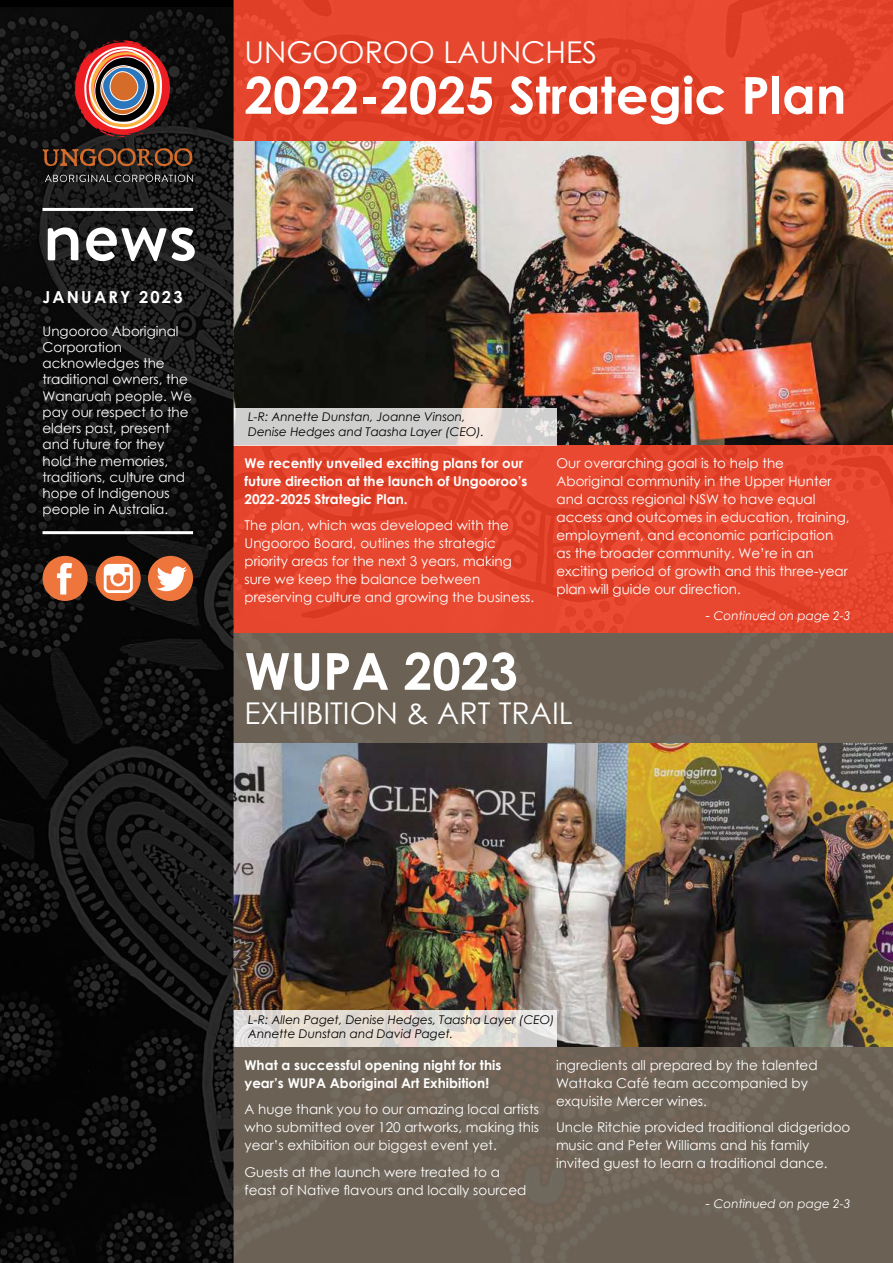
<style>
.page{position:relative;width:893px;height:1263px;background:#fff}
.page>*{position:absolute;margin:0;border:0;box-sizing:border-box;transform-origin:0 0}
.t1{font:500 80.25px "Brandon Grotesque";color:#fff}
.t2{font:700 51px "Century Gothic";color:#fff}
.t3{font:30px "Century Gothic";color:#fff}
.t4{font:700 16.5px "Century Gothic";letter-spacing:.13em;color:#fff}
.t5{font:13.5px/18px "Century Gothic";color:#fff}
.t6{font:700 13.5px/18px "Century Gothic";color:#fff}
.t7{font:italic 12px/14.4px "Century Gothic";color:#000}
.t8{font:italic 12px "Century Gothic";color:#fff}
.s1{font-style:normal;font-size:13.5px}
</style>
<div class="page">
<img style="left:234px;top:0;width:659px;height:632px">
<img style="left:234px;top:634px;width:659px;height:629px">
<img style="left:234px;top:141px;width:659px;height:304px">
<img style="left:234px;top:743px;width:659px;height:304px">
<svg style="left:234px;top:408px;width:322px;height:37px;background:#d4d2d0"></svg>
<svg style="left:234px;top:1010px;width:322px;height:37px;background:#e2ddd6"></svg>
<img style="left:0;top:8px;width:234px;height:1255px">
<hr style="left:43px;top:208px;width:150px;height:3px;background:#fff">
<hr style="left:43px;top:531px;width:150px;height:3px;background:#fff">
<div style="left:43px;top:556px;width:45px;height:45px;background:#ee763d;border-radius:50%"></div>
<svg style="left:57px;top:563px;width:15px;height:31px"></svg>
<div style="left:96px;top:556px;width:45px;height:45px;background:#ee763d;border-radius:50%"></div>
<svg style="left:104px;top:564px;width:29px;height:29px"></svg>
<div style="left:148px;top:556px;width:45px;height:45px;background:#ee763d;border-radius:50%"></div>
<svg style="left:156px;top:566px;width:31px;height:25px"></svg>
<svg style="left:75px;top:40px;width:94px;height:97px;background:#8f534b"></svg>
<svg style="left:45px;top:175px;width:148px;height:7px"></svg>
<svg style="left:43px;top:148px;width:149px;height:18px;background:#5b361f"></svg>
<h1 class="t1" style="left:43px;top:177px;width:156px">news</h1>
<p class="t4" style="left:43px;top:285px;width:142px">JANUARY 2023</p>
<p class="t5" style="left:43px;top:323px;width:151px;line-height:16.2px">Ungooroo Aboriginal<br>Corporation acknowledges the traditional owners, the<br>Wanaruah people. We pay our respect to the elders past, present and future for they hold the memories, traditions, culture and hope of Indigenous people in Australia.</p>
<h3 class="t3" style="left:244px;top:31px;width:354px">UNGOOROO LAUNCHES</h3>
<h2 class="t2" style="left:244px;top:57px;width:603px">2022-2025 Strategic Plan</h2>
<p class="t7" style="left:248px;top:410px;width:238px">L-R: Annette Dunstan, Joanne Vinson,<br>Denise Hedges and Taasha Layer (CEO).</p>
<p class="t6" style="left:244px;top:453px;width:284px">We recently unveiled exciting plans for our future direction at the launch of Ungooroo’s<br>2022-2025 Strategic Plan.</p>
<p class="t5" style="left:244px;top:516px;width:291px">The plan, which was developed with the Ungooroo Board, outlines the strategic priority areas for the next 3 years, making sure we keep the balance between preserving culture and growing the business.</p>
<p class="t5" style="left:556px;top:453px;width:294px">Our overarching goal is to help the Aboriginal community in the Upper Hunter and across regional NSW to have equal access and outcomes in education, training, employment, and economic participation as the broader community. We’re in an exciting period of growth and this three-year plan will guide our direction.</p>
<p class="t8" style="left:705px;top:607px;width:146px"><span class="s1">-</span> Continued on page 2-3</p>
<h2 class="t2" style="left:244px;top:632px;width:275px">WUPA 2023</h2>
<h3 class="t3" style="left:244px;top:692px;width:330px">EXHIBITION &amp; ART TRAIL</h3>
<p class="t7" style="left:248px;top:1012px;width:308px">L-R: Allen Paget, Denise Hedges, Taasha Layer (CEO)<br>Annette Dunstan and David Paget.</p>
<p class="t6" style="left:244px;top:1055px;width:258px">What a successful opening night for this year’s WUPA Aboriginal Art Exhibition!</p>
<p class="t5" style="left:244px;top:1100px;width:296px;text-align:justify">A huge thank you to our amazing local artists who submitted over 120 artworks, making this year’s exhibition our biggest event yet.</p>
<p class="t5" style="left:244px;top:1163px;width:283px">Guests at the launch were treated to a feast of Native flavours and locally sourced</p>
<p class="t5" style="left:556px;top:1056px;width:263px">ingredients all prepared by the talented<br>Wattaka Café team accompanied by exquisite Mercer wines.</p>
<p class="t5" style="left:556px;top:1118px;width:296px">Uncle Ritchie provided traditional didgeridoo music and Peter Williams and his family invited guest to learn a traditional dance.</p>
<p class="t8" style="left:705px;top:1195px;width:146px"><span class="s1">-</span> Continued on page 2-3</p>
</div>
